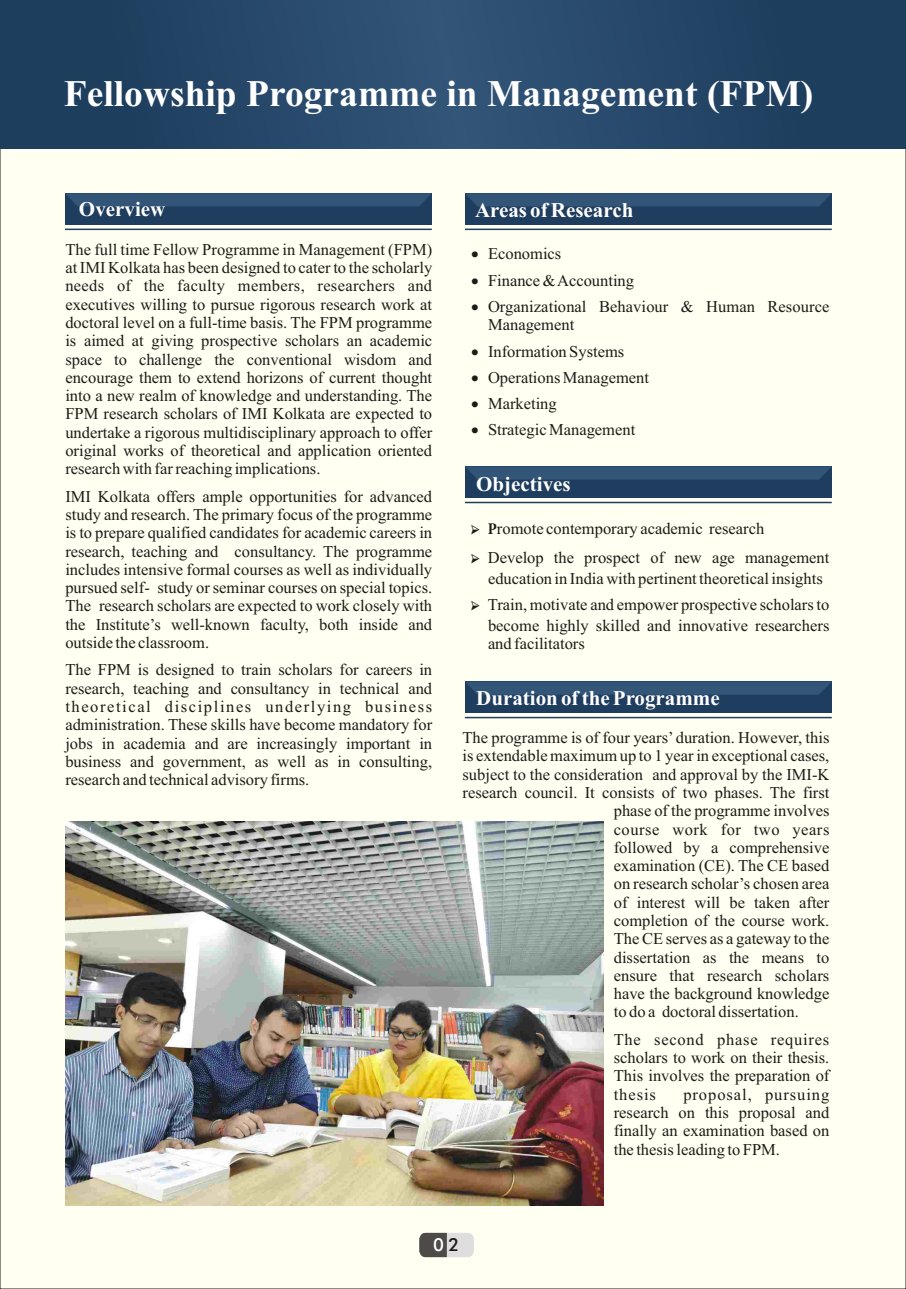
<style>
.page{position:relative;width:906px;height:1289px;background:#fff}
.page>*{position:absolute;margin:0;border:0;box-sizing:border-box;transform-origin:0 0}
.t1{font:700 37.5px "Times New Roman";color:#fff}
.t2{font:700 21px "Times New Roman";color:#fff}
.t3{font:500 18px "Futura BT";color:#1f1a17}
.t4{font:16.5px/18.3px "Times New Roman";color:#1f1a17;text-align:justify}
.t5{font:16.5px "Times New Roman";letter-spacing:.03em;color:#1f1a17}
.s1{font-family:"Minion Pro";font-weight:700;font-stretch:condensed}
.s2{color:#fff}
</style>
<div class="page">
<div style="left:0;top:149px;width:906px;height:1139px;background:#fffff2"></div>
<svg style="left:419px;top:1232px;width:55px;height:24px"></svg>
<svg style="left:0;top:0;width:906px;height:149px;background:#254667"></svg>
<div style="left:65px;top:193px;width:367px;height:32px;background:#1f3d5e"></div>
<svg style="left:65px;top:193px;width:366px;height:13px;background:#305376"></svg>
<hr style="left:65px;top:228px;width:367px;height:2px;background:#1f3d5e">
<div style="left:465px;top:193px;width:366px;height:32px;background:#1f3d5e"></div>
<svg style="left:465px;top:193px;width:366px;height:13px;background:#305376"></svg>
<hr style="left:465px;top:228px;width:366px;height:2px;background:#1f3d5e">
<div style="left:465px;top:466px;width:366px;height:32px;background:#1f3d5e"></div>
<svg style="left:465px;top:466px;width:366px;height:13px;background:#305375"></svg>
<hr style="left:465px;top:502px;width:366px;height:1px;background:#1f3d5e">
<div style="left:465px;top:681px;width:366px;height:32px;background:#1f3d5e"></div>
<svg style="left:466px;top:681px;width:365px;height:13px;background:#305375"></svg>
<hr style="left:465px;top:716px;width:366px;height:2px;background:#1f3d5e">
<img style="left:65px;top:821px;width:538px;height:384px">
<h1 class="t1" style="left:64px;top:81px;width:751px">Fellowship Programme in Management (FPM)</h1>
<p class="t2" style="left:79px;top:202px;width:88px">Overview</p>
<p class="t4" style="left:65px;top:242px;width:368px">The full time Fellow Programme in Management (FPM) at IMI Kolkata has been designed to cater to the scholarly needs of the faculty members, researchers and executives willing to pursue rigorous research work at doctoral level on a full-time basis. The FPM programme is aimed at giving prospective scholars an academic space to challenge the conventional wisdom and encourage them to extend horizons of current thought into a new realm of knowledge and understanding. The FPM research scholars of IMI Kolkata are expected to undertake a rigorous multidisciplinary approach to offer original works of theoretical and application oriented research with far reaching implications.</p>
<p class="t4" style="left:65px;top:488px;width:368px">IMI Kolkata offers ample opportunities for advanced study and research. The primary focus of the programme is to prepare qualified candidates for academic careers in research, teaching and consultancy. The programme includes intensive formal courses as well as individually pursued self- study or seminar courses on special topics.<br>The research scholars are expected to work closely with the Institute’s well-known faculty, both inside and outside the classroom.</p>
<p class="t4" style="left:65px;top:662px;width:368px">The FPM is designed to train scholars for careers in research, teaching and consultancy in technical and theoretical disciplines underlying business administration. These skills have become mandatory for jobs in academia and are increasingly important in business and government, as well as in consulting, research and technical advisory firms.</p>
<p class="t2" style="left:475px;top:203px;width:160px">Areas of Research</p>
<p class="t4" style="left:471px;top:246px;width:92px">•Economics</p>
<p class="t4" style="left:471px;top:273px;width:165px">•Finance &amp; Accounting</p>
<p class="t4" style="left:488px;top:299px;width:343px;text-indent:-17px">•Organizational Behaviour &amp; Human Resource<br>Management</p>
<p class="t4" style="left:471px;top:343px;width:155px">•Information Systems</p>
<p class="t4" style="left:471px;top:370px;width:179px">•Operations Management</p>
<p class="t4" style="left:471px;top:396px;width:87px">•Marketing</p>
<p class="t4" style="left:471px;top:422px;width:166px">•Strategic Management</p>
<p class="t2" style="left:476px;top:477px;width:96px">Objectives</p>
<p class="t4" style="left:471px;top:515px;width:360px;line-height:29.4px"><span class="s1">? P</span>romote contemporary academic research<br><span class="s1">?</span> Develop the prospect of new age management</p>
<p class="t4" style="left:471px;top:566px;width:360px;line-height:26.2px;text-indent:17px">education in India with pertinent theoretical insights <span class="s1">?</span> Train, motivate and empower prospective scholars to</p>
<p class="t4" style="left:488px;top:617px;width:343px">become highly skilled and innovative researchers and facilitators</p>
<p class="t2" style="left:476px;top:690px;width:245px">Duration of the Programme</p>
<p class="t4" style="left:462px;top:730px;width:368px">The programme is of four years’ duration. However, this</p>
<p class="t4" style="left:462px;top:748px;width:368px">is extendable maximum up to 1 year in exceptional cases,</p>
<p class="t4" style="left:462px;top:766px;width:368px">subject to the consideration and approval by the IMI-K</p>
<p class="t4" style="left:462px;top:785px;width:368px">research council. It consists of two phases. The first</p>
<p class="t4" style="left:614px;top:803px;width:217px">phase of the programme involves</p>
<p class="t5" style="left:614px;top:823px;width:217px">course work for two years</p>
<p class="t4" style="left:614px;top:839px;width:217px">followed by a comprehensive</p>
<p class="t4" style="left:614px;top:858px;width:217px">examination (CE). The CE based</p>
<p class="t4" style="left:614px;top:876px;width:217px">on research scholar’s chosen area</p>
<p class="t4" style="left:614px;top:894px;width:217px">of interest will be taken after</p>
<p class="t4" style="left:614px;top:912px;width:217px">completion of the course work.</p>
<p class="t4" style="left:614px;top:931px;width:217px">The CE serves as a gateway to the</p>
<p class="t4" style="left:614px;top:949px;width:217px">dissertation as the means to</p>
<p class="t4" style="left:614px;top:967px;width:217px">ensure that research scholars</p>
<p class="t4" style="left:614px;top:986px;width:217px">have the background knowledge</p>
<p class="t4" style="left:614px;top:1004px;width:186px">to do a doctoral dissertation.</p>
<p class="t4" style="left:614px;top:1031px;width:217px">The second phase requires scholars to work on their thesis.<br>This involves the preparation of thesis</p>
<p class="t4" style="left:614px;top:1086px;width:217px;text-indent:70px">proposal, pursuing research on this proposal and finally an examination based on the thesis leading to FPM.</p>
<p class="t3" style="left:433px;top:1237px;width:28px"><span class="s2">0</span>12</p>
</div>
